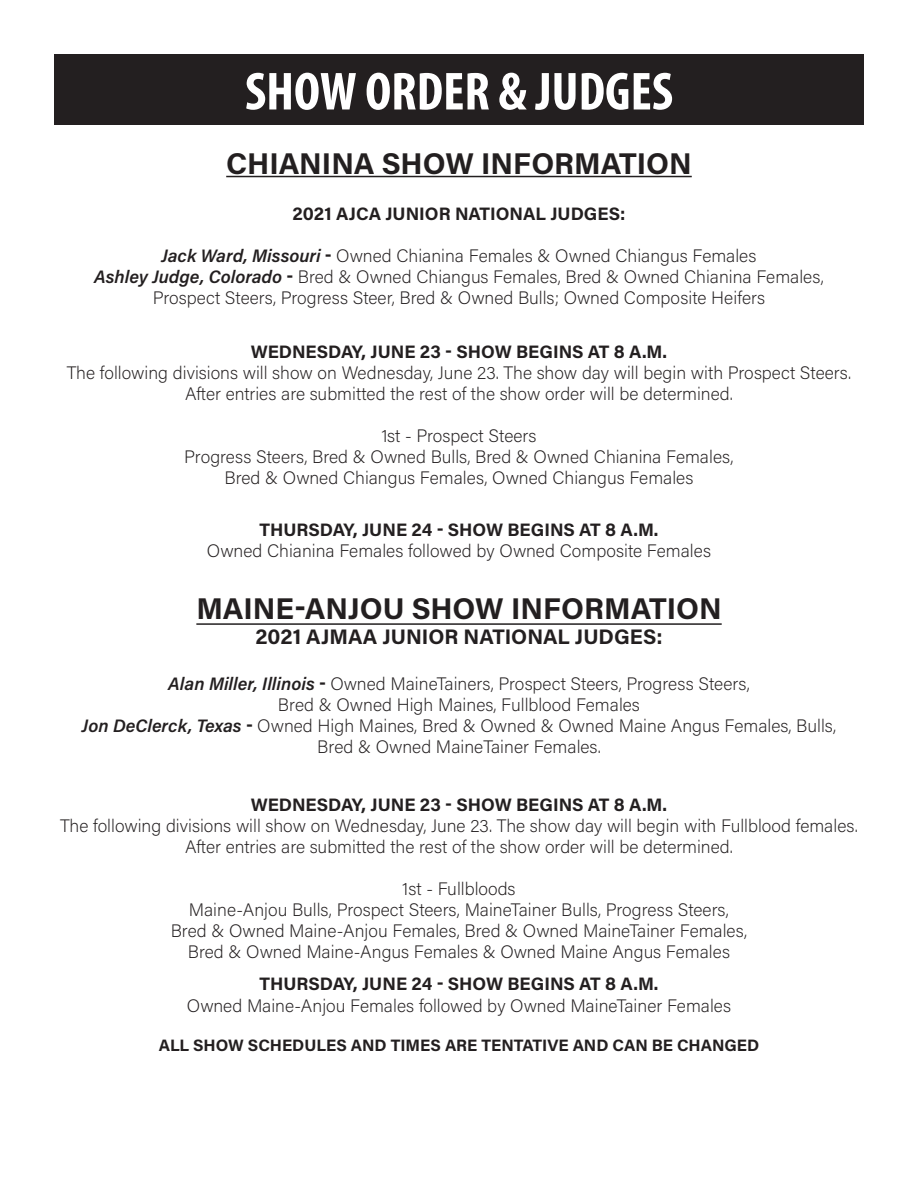
<style>
.page{position:relative;width:918px;height:1188px;background:#fff}
.page>*{position:absolute;margin:0;border:0;box-sizing:border-box;transform-origin:0 0}
.t1{font:700 condensed 54px "Myriad Pro";color:#fff}
.t2{font:700 30px "Acumin Pro";color:#231f20}
.t3{font:700 21px "Acumin Pro";color:#231f20}
.t4{font:200 18px/21px "Acumin Pro";color:#231f20;text-align:center}
.t5{font:700 18px "Acumin Pro";color:#231f20}
.t6{font:700 16.5px "Acumin Pro";color:#231f20}
.s1{font-weight:600;font-style:italic}
.s2{font-weight:700}
</style>
<div class="page">
<div style="left:54px;top:54px;width:810px;height:70px;background:#231f20"></div>
<hr style="left:226px;top:176px;width:466px;height:1px;background:#231f20">
<hr style="left:196px;top:623px;width:526px;height:2px;background:#231f20">
<p class="t1" style="left:245px;top:58px;width:430px">SHOW ORDER &amp; JUDGES</p>
<p class="t2" style="left:226px;top:142px;width:467px">CHIANINA SHOW INFORMATION</p>
<p class="t5" style="left:293px;top:201px;width:334px">2021 AJCA JUNIOR NATIONAL JUDGES:</p>
<p class="t4" style="left:94px;top:244px;width:731px"><span class="s1">Jack Ward, Missouri</span> <span class="s2">-</span> Owned Chianina Females &amp; Owned Chiangus Females<br><span class="s1">Ashley Judge, Colorado</span> <span class="s2">-</span> Bred &amp; Owned Chiangus Females, Bred &amp; Owned Chianina Females,<br>Prospect Steers, Progress Steer, Bred &amp; Owned Bulls; Owned Composite Heifers</p>
<p class="t4" style="left:67px;top:340px;width:786px"><span class="s2">WEDNESDAY, JUNE 23 - SHOW BEGINS AT 8 A.M.<br></span>The following divisions will show on Wednesday, June 23. The show day will begin with Prospect Steers.<br>After entries are submitted the rest of the show order will be determined.</p>
<p class="t4" style="left:184px;top:424px;width:551px">1st - Prospect Steers<br>Progress Steers, Bred &amp; Owned Bulls, Bred &amp; Owned Chianina Females,<br>Bred &amp; Owned Chiangus Females, Owned Chiangus Females</p>
<p class="t4" style="left:207px;top:518px;width:506px"><span class="s2">THURSDAY, JUNE 24 - SHOW BEGINS AT 8 A.M.<br></span>Owned Chianina Females followed by Owned Composite Females</p>
<p class="t2" style="left:196px;top:587px;width:527px">MAINE-ANJOU SHOW INFORMATION</p>
<p class="t3" style="left:256px;top:622px;width:409px">2021 AJMAA JUNIOR NATIONAL JUDGES:</p>
<p class="t4" style="left:82px;top:673px;width:756px"><span class="s1">Alan Miller, Illinois</span> <span class="s2">-</span> Owned MaineTainers, Prospect Steers, Progress Steers,<br>Bred &amp; Owned High Maines, Fullblood Females<br><span class="s1">Jon DeClerck, Texas</span> <span class="s2">-</span> Owned High Maines, Bred &amp; Owned &amp; Owned Maine Angus Females, Bulls, Bred &amp; Owned MaineTainer Females.</p>
<p class="t4" style="left:60px;top:793px;width:799px"><span class="s2">WEDNESDAY, JUNE 23 - SHOW BEGINS AT 8 A.M.<br></span>The following divisions will show on Wednesday, June 23. The show day will begin with Fullblood females.<br>After entries are submitted the rest of the show order will be determined.</p>
<p class="t4" style="left:171px;top:877px;width:578px">1st - Fullbloods<br>Maine-Anjou Bulls, Prospect Steers, MaineTainer Bulls, Progress Steers, Bred &amp; Owned Maine-Anjou Females, Bred &amp; Owned MaineTainer Females, Bred &amp; Owned Maine-Angus Females &amp; Owned Maine Angus Females</p>
<p class="t4" style="left:187px;top:972px;width:546px;line-height:21.6px"><span class="s2">THURSDAY, JUNE 24 - SHOW BEGINS AT 8 A.M.<br></span>Owned Maine-Anjou Females followed by Owned MaineTainer Females</p>
<p class="t6" style="left:159px;top:1034px;width:602px">ALL SHOW SCHEDULES AND TIMES ARE TENTATIVE AND CAN BE CHANGED</p>
</div>
